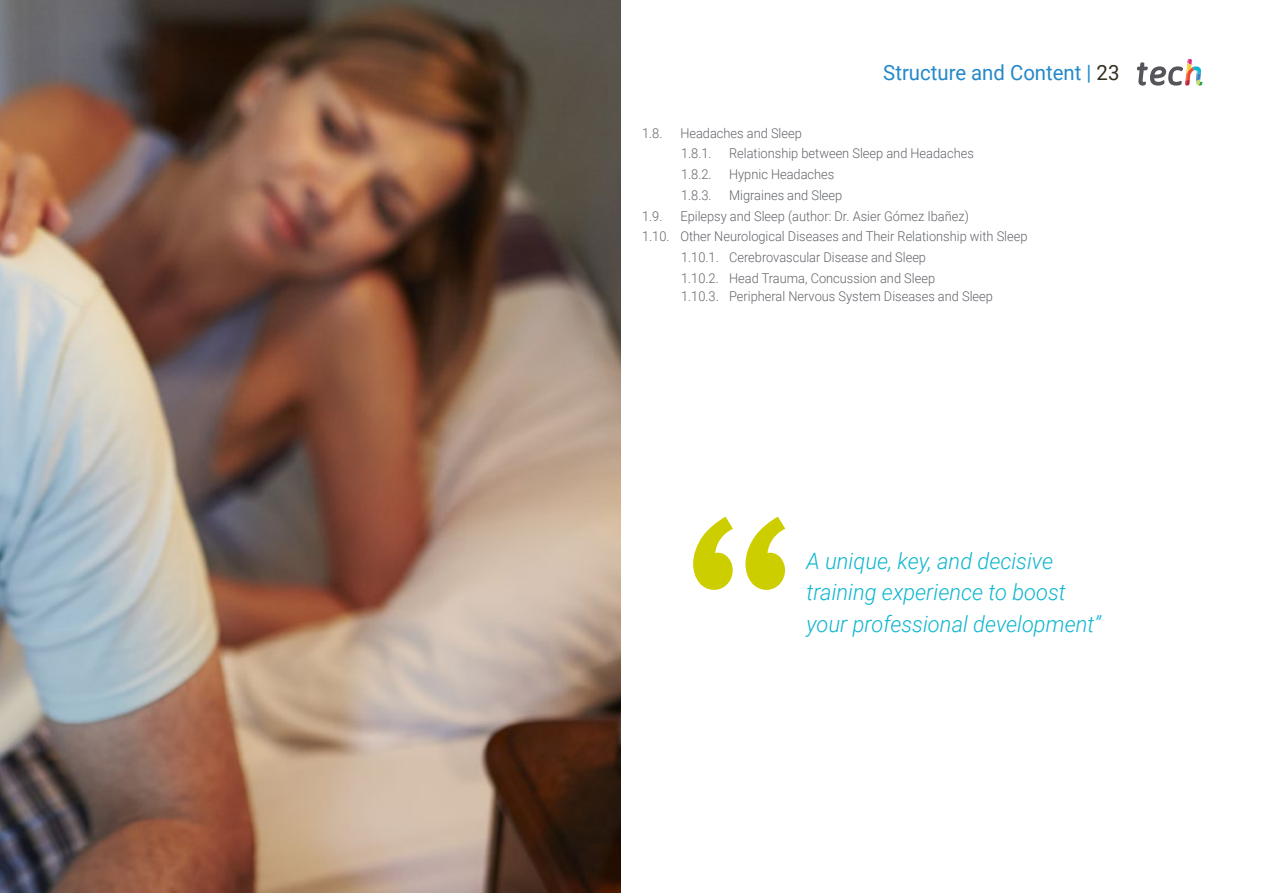
<style>
.page{position:relative;width:1263px;height:893px;background:#fff}
.page>*{position:absolute;margin:0;border:0;box-sizing:border-box;transform-origin:0 0}
.t1{font:italic 300 22.5px/31.5px "Roboto";color:#0fb6cf}
.t2{font:21px "Roboto";color:#2488c9}
.t3{font:300 13.5px/20.7px "Roboto";color:#61646a;scale:.95 1}
.s1{color:#312e20}
</style>
<div class="page">
<img style="left:0;top:0;width:621px;height:893px">
<svg style="left:1137px;top:59px;width:65px;height:27px"></svg>
<svg style="left:693px;top:517px;width:92px;height:73px"></svg>
<h2 class="t2" style="left:883px;top:57px;width:238px">Structure and Content | <span class="s1">23</span></h2>
<p class="t3" style="left:642px;top:122px;width:23px">1.8.</p>
<p class="t3" style="left:680px;top:122px;width:129px">Headaches and Sleep<br>1.8.1.</p>
<p class="t3" style="left:729px;top:143px;width:259px">Relationship between Sleep and Headaches</p>
<p class="t3" style="left:681px;top:164px;width:34px">1.8.2.</p>
<p class="t3" style="left:729px;top:164px;width:112px">Hypnic Headaches</p>
<p class="t3" style="left:681px;top:184px;width:34px">1.8.3.</p>
<p class="t3" style="left:729px;top:184px;width:121px">Migraines and Sleep</p>
<p class="t3" style="left:642px;top:205px;width:23px">1.9.</p>
<p class="t3" style="left:680px;top:205px;width:305px">Epilepsy and Sleep (author: Dr. Asier Gómez Ibañez)</p>
<p class="t3" style="left:642px;top:226px;width:407px">1.10. Other Neurological Diseases and Their Relationship with Sleep</p>
<p class="t3" style="left:681px;top:247px;width:259px">1.10.1. Cerebrovascular Disease and Sleep</p>
<p class="t3" style="left:681px;top:267px;width:269px">1.10.2. Head Trauma, Concussion and Sleep</p>
<p class="t3" style="left:681px;top:285px;width:330px">1.10.3. Peripheral Nervous System Diseases and Sleep</p>
<h1 class="t1" style="left:806px;top:544px;width:296px">A unique, key, and decisive training experience to boost your professional development”</h1>
</div>
